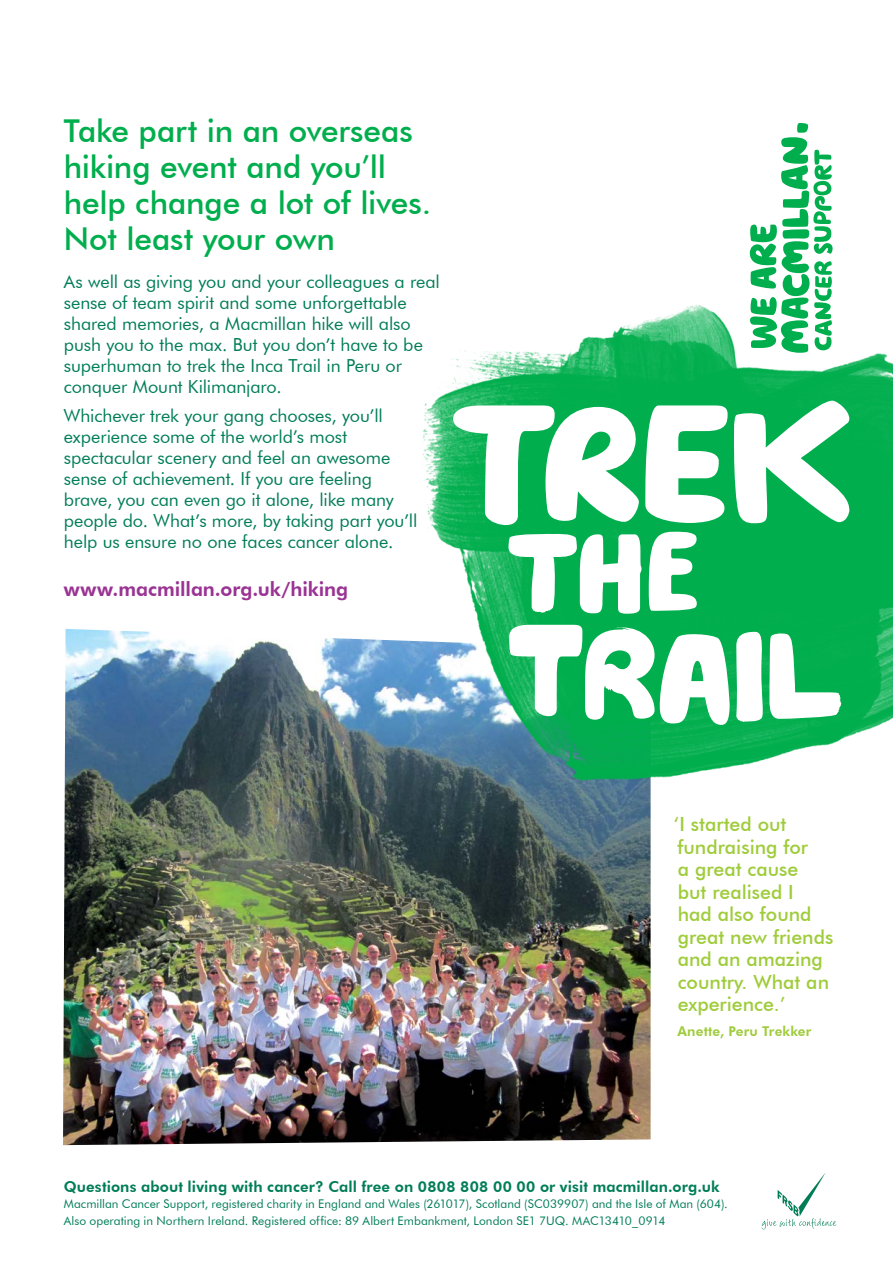
<style>
.page{position:relative;width:893px;height:1263px;background:#fff}
.page>*{position:absolute;margin:0;border:0;box-sizing:border-box;transform-origin:0 0}
.Intro_paragraph{font:500 31.5px/36px "Futura BT";letter-spacing:-.01em;color:#00ae4d}
.Quote_Green{font:500 19.5px/22.5px "Futura BT";color:#9fcc3b}
.URL{font:800 19.5px "Futura BT";color:#9a3393}
.Body{font:18px/21px "Futura BT";letter-spacing:-.005em;color:#007d57}
.Footer_bold{font:800 15px "Futura BT";letter-spacing:.01em;color:#007d57}
.Quote_caption{font:800 13.5px "Futura BT";letter-spacing:.015em;color:#9fcc3b}
.t1{font:12px/16.5px "Futura BT";letter-spacing:.005em;color:#007d57}
</style>
<div class="page">
<svg style="left:750px;top:123px;width:83px;height:133px"></svg>
<img style="left:63px;top:629px;width:588px;height:516px">
<img style="left:374px;top:256px;width:519px;height:552px">
<svg style="left:509px;top:624px;width:221px;height:101px"></svg>
<svg style="left:736px;top:632px;width:105px;height:91px"></svg>
<svg style="left:453px;top:401px;width:396px;height:213px"></svg>
<svg style="left:762px;top:1173px;width:74px;height:56px"></svg>
<p class="Intro_paragraph" style="left:64px;top:112px;width:369px">Take part in an overseas hiking event and you’ll help change a lot of lives.<br>Not least your own</p>
<p class="Body" style="left:64px;top:271px;width:378px">As well as giving you and your colleagues a real sense of team spirit and some unforgettable shared memories, a Macmillan hike will also push you to the max. But you don’t have to be superhuman to trek the Inca Trail in Peru or conquer Mount Kilimanjaro.</p>
<p class="Body" style="left:64px;top:405px;width:355px">Whichever trek your gang chooses, you’ll experience some of the world’s most spectacular scenery and feel an awesome sense of achievement. If you are feeling brave, you can even go it alone, like many people do. What’s more, by taking part you’ll help us ensure no one faces cancer alone.</p>
<p class="URL" style="left:64px;top:578px;width:286px">www.macmillan.org.uk/hiking</p>
<p class="Quote_Green" style="left:674px;top:813px;width:161px">‘I started out fundraising for<br>a great cause<br>but realised I<br>had also found great new friends and an amazing country. What an experience.’</p>
<p class="Quote_caption" style="left:677px;top:1023px;width:136px">Anette, Peru Trekker</p>
<p class="Footer_bold" style="left:64px;top:1177px;width:657px">Questions about living with cancer? Call free on 0808 808 00 00 or visit macmillan.org.uk</p>
<p class="t1" style="left:64px;top:1195px;width:665px">Macmillan Cancer Support, registered charity in England and Wales (261017), Scotland (SC039907) and the Isle of Man (604).<br>Also operating in Northern Ireland. Registered office: 89 Albert Embankment, London SE1 7UQ. MAC13410_0914</p>
</div>
